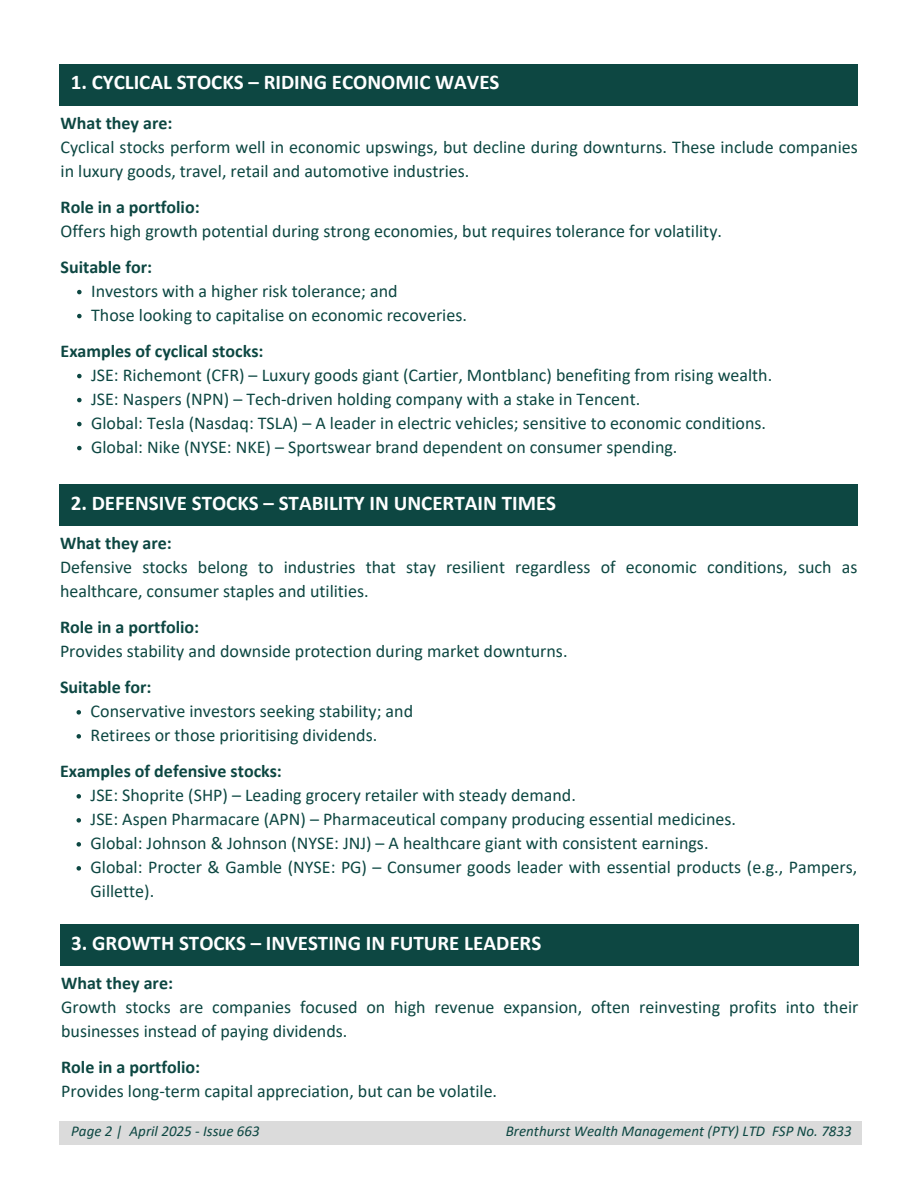
<style>
.page{position:relative;width:918px;height:1188px;background:#fff}
.page>*{position:absolute;margin:0;border:0;box-sizing:border-box;transform-origin:0 0}
.t1{font:700 21px "Calibri";color:#fff}
.t2{font:18px/24px "Calibri";color:#0d4742}
.t3{font:700 18px "Calibri";color:#0d4742}
.t4{font:italic 15px "Calibri";color:#0d4742}
.s1{font-weight:700}
</style>
<div class="page">
<div style="left:59px;top:1121px;width:803px;height:23px;background:#dbdbdb"></div>
<div style="left:59px;top:64px;width:799px;height:41px;background:#0d4742"></div>
<svg style="left:77px;top:290px;width:5px;height:4px"></svg>
<svg style="left:77px;top:314px;width:5px;height:4px"></svg>
<svg style="left:77px;top:374px;width:5px;height:4px"></svg>
<svg style="left:77px;top:398px;width:5px;height:4px"></svg>
<svg style="left:77px;top:422px;width:5px;height:4px"></svg>
<svg style="left:77px;top:446px;width:5px;height:4px"></svg>
<div style="left:59px;top:484px;width:799px;height:42px;background:#0d4742"></div>
<svg style="left:77px;top:710px;width:4px;height:5px"></svg>
<svg style="left:77px;top:734px;width:4px;height:5px"></svg>
<svg style="left:77px;top:794px;width:4px;height:5px"></svg>
<svg style="left:77px;top:818px;width:4px;height:5px"></svg>
<svg style="left:77px;top:842px;width:4px;height:5px"></svg>
<svg style="left:77px;top:866px;width:4px;height:5px"></svg>
<div style="left:60px;top:924px;width:798px;height:42px;background:#0d4742"></div>
<h3 class="t1" style="left:71px;top:74px;width:430px">1. CYCLICAL STOCKS – RIDING ECONOMIC WAVES</h3>
<h2 class="t2" style="left:61px;top:112px;width:799px"><span class="s1">What they are:<br></span>Cyclical stocks perform well in economic upswings, but decline during downturns. These include companies in luxury goods, travel, retail and automotive industries.</h2>
<p class="t2" style="left:61px;top:196px;width:663px"><span class="s1">Role in a portfolio:<br></span>Offers high growth potential during strong economies, but requires tolerance for volatility.</p>
<p class="t3" style="left:61px;top:259px;width:93px">Suitable for:</p>
<h2 class="t2" style="left:91px;top:280px;width:308px">Investors with a higher risk tolerance; and</h2>
<p class="t2" style="left:91px;top:304px;width:377px">Those looking to capitalise on economic recoveries.</p>
<p class="t3" style="left:61px;top:343px;width:204px">Examples of cyclical stocks:</p>
<p class="t2" style="left:91px;top:364px;width:683px">JSE: Richemont (CFR) – Luxury goods giant (Cartier, Montblanc) benefiting from rising wealth.</p>
<p class="t2" style="left:91px;top:388px;width:551px">JSE: Naspers (NPN) – Tech-driven holding company with a stake in Tencent.</p>
<h1 class="t2" style="left:91px;top:412px;width:676px">Global: Tesla (Nasdaq: TSLA) – A leader in electric vehicles; sensitive to economic conditions.</h1>
<h3 class="t2" style="left:91px;top:436px;width:588px">Global: Nike (NYSE: NKE) – Sportswear brand dependent on consumer spending.</h3>
<h3 class="t1" style="left:71px;top:494px;width:487px">2. DEFENSIVE STOCKS – STABILITY IN UNCERTAIN TIMES</h3>
<h2 class="t2" style="left:60px;top:532px;width:799px"><span class="s1">What they are:<br></span>Defensive stocks belong to industries that stay resilient regardless of economic conditions, such as healthcare, consumer staples and utilities.</h2>
<p class="t2" style="left:60px;top:616px;width:509px"><span class="s1">Role in a portfolio:<br></span>Provides stability and downside protection during market downturns.</p>
<p class="t3" style="left:60px;top:679px;width:93px">Suitable for:</p>
<h2 class="t2" style="left:91px;top:700px;width:324px">Conservative investors seeking stability; and</h2>
<p class="t2" style="left:91px;top:724px;width:288px">Retirees or those prioritising dividends.</p>
<p class="t3" style="left:60px;top:763px;width:223px">Examples of defensive stocks:</p>
<p class="t2" style="left:91px;top:784px;width:487px">JSE: Shoprite (SHP) – Leading grocery retailer with steady demand.</p>
<p class="t2" style="left:91px;top:808px;width:647px">JSE: Aspen Pharmacare (APN) – Pharmaceutical company producing essential medicines.</p>
<h1 class="t2" style="left:91px;top:832px;width:619px">Global: Johnson &amp; Johnson (NYSE: JNJ) – A healthcare giant with consistent earnings.</h1>
<h3 class="t2" style="left:91px;top:856px;width:768px">Global: Procter &amp; Gamble (NYSE: PG) – Consumer goods leader with essential products (e.g., Pampers,<br>Gillette).</h3>
<h3 class="t1" style="left:71px;top:934px;width:472px">3. GROWTH STOCKS – INVESTING IN FUTURE LEADERS</h3>
<p class="t2" style="left:61px;top:972px;width:799px"><span class="s1">What they are:<br></span>Growth stocks are companies focused on high revenue expansion, often reinvesting profits into their businesses instead of paying dividends.</p>
<p class="t2" style="left:61px;top:1056px;width:438px"><span class="s1">Role in a portfolio:<br></span>Provides long-term capital appreciation, but can be volatile.</p>
<h1 class="t4" style="left:71px;top:1124px;width:190px">Page 2 | April 2025 - Issue 663</h1>
<h3 class="t4" style="left:506px;top:1124px;width:347px">Brenthurst Wealth Management (PTY) LTD FSP No. 7833</h3>
</div>
